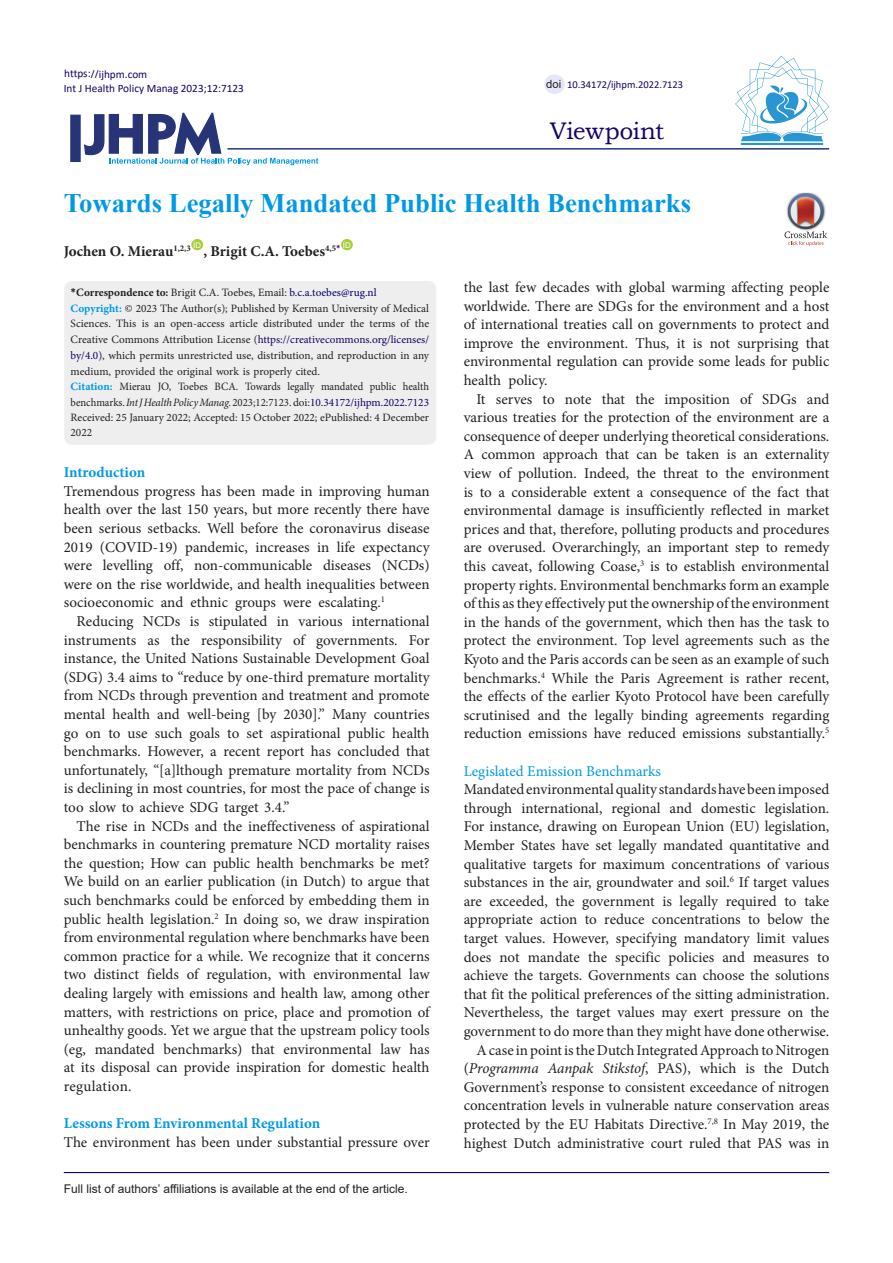
<style>
.page{position:relative;width:893px;height:1263px;background:#fff}
.page>*{position:absolute;margin:0;border:0;box-sizing:border-box;transform-origin:0 0}
.Default{font:700 26.7px "Times New Roman";color:#0099e5}
.t1{font:24px "Bookman Old Style";letter-spacing:-.005em;color:#190066}
.t2{font:15px/18.6px "Minion Pro";color:#231f20;text-align:justify}
.t3{font:700 15px "Minion Pro";color:#0099e5}
.Default-2{font:700 15px "Minion Pro";color:#231f20}
.t4{font:15px "Minion Pro";color:#0099e5}
.t5{font:12px "Arial";color:#231f20}
.Default-3{font:11.25px/15.8px "Minion Pro";color:#231f20;text-align:justify}
.Default-4{font:11.25px/15.8px "Minion Pro";color:#231f20;scale:.96 1}
.t6{font:11.25px "Calibri";color:#190066}
.t7{font:11.25px "Arial";color:#231f20}
.t8{font:10.5px "Calibri";color:#190066}
.t9{font:7.8px "Arial";color:#fff}
.s1{font-family:"Calibri";font-weight:700}
.s2{font-weight:700}
.s3{color:#050066}
.s4{font-weight:700;color:#0099e5}
.s5{color:#190066}
.s6{font-style:italic}
</style>
<div class="page">
<svg style="left:84px;top:112px;width:234px;height:53px"></svg>
<div style="left:70px;top:115px;width:11px;height:47px;background:#273578;border:1px solid #273578"></div>
<div style="left:191px;top:239px;width:12px;height:11px;background:#a6ce39;border-radius:50%"></div>
<div style="left:341px;top:239px;width:12px;height:11px;background:#a6ce39;border-radius:50%"></div>
<hr style="left:227px;top:148px;width:602px;height:2px;background:#273578">
<hr style="left:64px;top:1172px;width:765px;height:1px;background:#190066">
<hr style="left:741px;top:143px;width:82px;height:2px;background:#2995d2">
<svg style="left:735px;top:56px;width:94px;height:85px"></svg>
<div style="left:544px;top:74px;width:21px;height:20px;background:#e6e6fa;border-radius:50%"></div>
<svg style="left:784px;top:193px;width:43px;height:53px"></svg>
<div style="left:64px;top:281px;width:372px;height:164px;background:#eee;border-radius:8px"></div>
<p class="t6" style="left:64px;top:66px;width:85px">https://ijhpm.com</p>
<p class="t6" style="left:64px;top:81px;width:182px">Int J Health Policy Manag 2023;12:7123</p>
<p class="t7" style="left:546px;top:76px;width:17px">doi</p>
<p class="t8" style="left:567px;top:77px;width:118px">10.34172/ijhpm.2022.7123</p>
<p class="t1" style="left:550px;top:115px;width:116px">Viewpoint</p>
<p class="Default" style="left:64px;top:184px;width:629px">Towards Legally Mandated Public Health Benchmarks</p>
<p class="Default-2" style="left:64px;top:240px;width:129px">Jochen O. Mierau<sup>1,2,3</sup></p>
<p class="t9" style="left:193px;top:240px;width:9px">ID</p>
<p class="Default-2" style="left:204px;top:240px;width:139px">, Brigit C.A. Toebes<sup>4,5</sup><sup>*</sup></p>
<p class="t9" style="left:343px;top:240px;width:9px">ID</p>
<p class="Default-3" style="left:71px;top:284px;width:308px"><span class="s1">*</span><span class="s2">Correspondence to:</span> Brigit C.A. Toebes, Email: <span class="s3">b.c.a.toebes@rug.nl</span></p>
<p class="Default-3" style="left:71px;top:300px;width:360px"><span class="s4">Copyright:</span> © 2023 The Author(s); Published by Kerman University of Medical Sciences. This is an open-access article distributed under the terms of the Creative Commons Attribution License (<span class="s5">https://creativecommons.org/licenses/ by/4.0)</span>, which permits unrestricted use, distribution, and reproduction in any medium, provided the original work is properly cited.</p>
<p class="Default-4" style="left:71px;top:379px;width:375px"><span class="s4">Citation:</span> Mierau JO, Toebes BCA. Towards legally mandated public health benchmarks. <span class="s6">Int J Health Policy Manag.</span> 2023;12:7123.doi:<span class="s5">10.34172/ijhpm.2022.7123</span></p>
<p class="Default-3" style="left:71px;top:410px;width:360px;line-height:15px">Received: 25 January 2022; Accepted: 15 October 2022; ePublished: 4 December<br>2022</p>
<p class="t3" style="left:64px;top:462px;width:83px">Introduction</p>
<p class="t2" style="left:64px;top:482px;width:367px">Tremendous progress has been made in improving human health over the last 150 years, but more recently there have been serious setbacks. Well before the coronavirus disease 2019 (COVID-19) pandemic, increases in life expectancy were levelling off, non-communicable diseases (NCDs) were on the rise worldwide, and health inequalities between socioeconomic and ethnic groups were escalating.<sup>1</sup></p>
<p class="t2" style="left:64px;top:612px;width:367px;text-indent:13px">Reducing NCDs is stipulated in various international instruments as the responsibility of governments. For instance, the United Nations Sustainable Development Goal (SDG) 3.4 aims to “reduce by one-third premature mortality from NCDs through prevention and treatment and promote mental health and well-being [by 2030].” Many countries go on to use such goals to set aspirational public health benchmarks. However, a recent report has concluded that unfortunately, “[a]lthough premature mortality from NCDs is declining in most countries, for most the pace of change is too slow to achieve SDG target 3.4.”</p>
<p class="t2" style="left:64px;top:816px;width:367px;text-indent:13px">The rise in NCDs and the ineffectiveness of aspirational benchmarks in countering premature NCD mortality raises the question; How can public health benchmarks be met?<br>We build on an earlier publication (in Dutch) to argue that such benchmarks could be enforced by embedding them in public health legislation.<sup>2</sup> In doing so, we draw inspiration from environmental regulation where benchmarks have been common practice for a while. We recognize that it concerns two distinct fields of regulation, with environmental law dealing largely with emissions and health law, among other matters, with restrictions on price, place and promotion of unhealthy goods. Yet we argue that the upstream policy tools (eg, mandated benchmarks) that environmental law has at its disposal can provide inspiration for domestic health regulation.</p>
<p class="t3" style="left:64px;top:1113px;width:258px">Lessons From Environmental Regulation</p>
<p class="t2" style="left:64px;top:1133px;width:367px">The environment has been under substantial pressure over</p>
<p class="t5" style="left:64px;top:1180px;width:346px">Full list of authors’ affiliations is available at the end of the article.</p>
<p class="t2" style="left:464px;top:278px;width:367px">the last few decades with global warming affecting people worldwide. There are SDGs for the environment and a host of international treaties call on governments to protect and improve the environment. Thus, it is not surprising that environmental regulation can provide some leads for public health policy.</p>
<p class="t2" style="left:464px;top:389px;width:367px;text-indent:13px">It serves to note that the imposition of SDGs and various treaties for the protection of the environment are a consequence of deeper underlying theoretical considerations.<br>A common approach that can be taken is an externality view of pollution. Indeed, the threat to the environment is to a considerable extent a consequence of the fact that environmental damage is insufficiently reflected in market prices and that, therefore, polluting products and procedures are overused. Overarchingly, an important step to remedy this caveat, following Coase,<sup>3</sup> is to establish environmental property rights. Environmental benchmarks form an example of this as they effectively put the ownership of the environment in the hands of the government, which then has the task to protect the environment. Top level agreements such as the Kyoto and the Paris accords can be seen as an example of such benchmarks.<sup>4</sup> While the Paris Agreement is rather recent, the effects of the earlier Kyoto Protocol have been carefully scrutinised and the legally binding agreements regarding reduction emissions have reduced emissions substantially.<sup>5</sup></p>
<p class="t4" style="left:464px;top:761px;width:199px">Legislated Emission Benchmarks</p>
<p class="t2" style="left:464px;top:780px;width:367px">Mandated environmental quality standards have been imposed through international, regional and domestic legislation.<br>For instance, drawing on European Union (EU) legislation, Member States have set legally mandated quantitative and qualitative targets for maximum concentrations of various substances in the air, groundwater and soil.<sup>6</sup> If target values are exceeded, the government is legally required to take appropriate action to reduce concentrations to below the target values. However, specifying mandatory limit values does not mandate the specific policies and measures to achieve the targets. Governments can choose the solutions that fit the political preferences of the sitting administration.<br>Nevertheless, the target values may exert pressure on the government to do more than they might have done otherwise.</p>
<p class="t2" style="left:464px;top:1040px;width:367px;text-indent:13px">A case in point is the Dutch Integrated Approach to Nitrogen (<span class="s6">Programma Aanpak Stikstof</span>, PAS), which is the Dutch Government’s response to consistent exceedance of nitrogen concentration levels in vulnerable nature conservation areas protected by the EU Habitats Directive.<sup>7,8</sup> In May 2019, the highest Dutch administrative court ruled that PAS was in</p>
</div>
